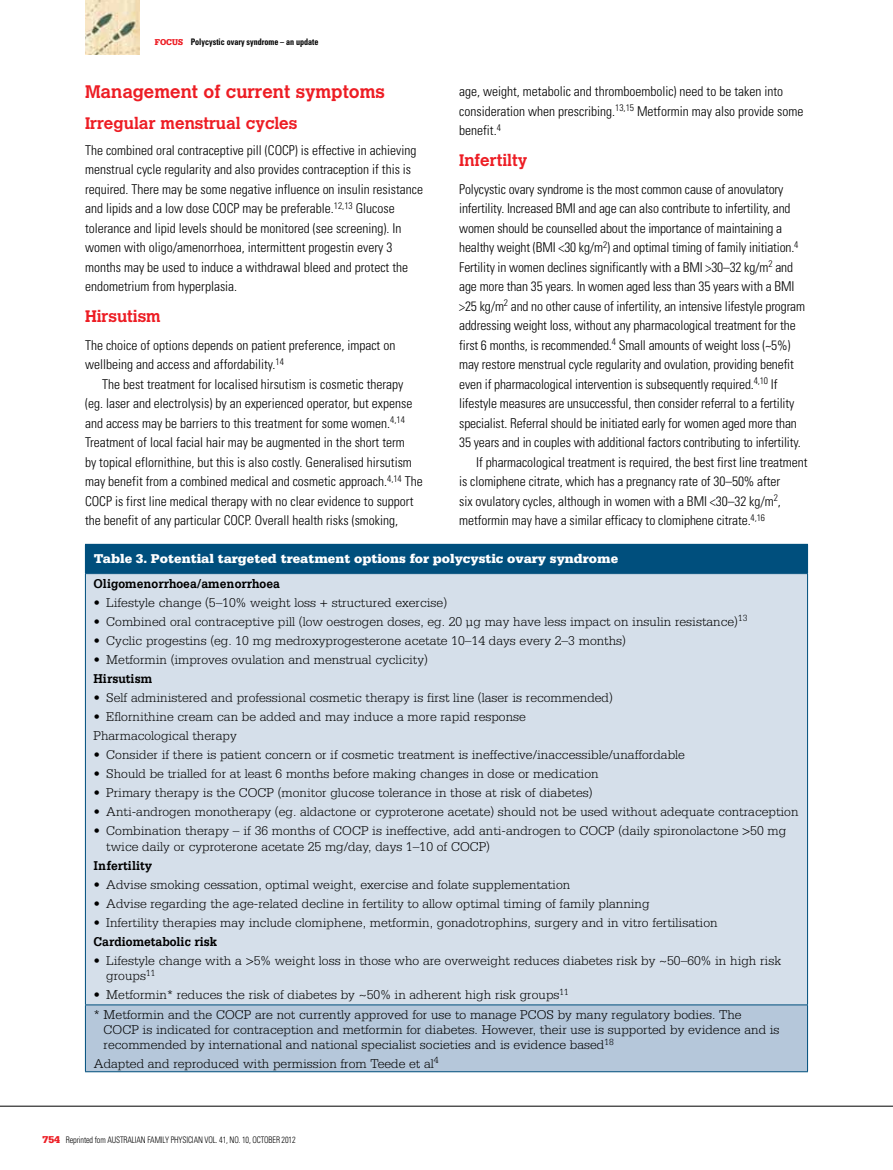
<style>
.page{position:relative;width:893px;height:1170px;background:#fff}
.page>*{position:absolute;margin:0;border:0;box-sizing:border-box;transform-origin:0 0}
.t1{font:700 18px "Calvert";color:#ed1d24}
.t2{font:700 16.5px "Calvert";color:#ed1d24}
.t3{font:300 condensed 13.5px/19.5px "Univers LT";color:#000}
.t4{font:300 13.5px/15.8px "Serifa LT";color:#000}
.t5{font:900 13.5px "Serifa LT";color:#fff}
.t6{font:700 13.5px "Serifa LT";color:#000;scale:.9 1}
.t7{font:300 condensed 9px "Univers LT";letter-spacing:-.015em;color:#000;scale:.9 1}
.t8{font:700 condensed 9px "Univers LT";color:#000;scale:.9 1}
.s1{font-family:"Serifa LT";font-weight:900;font-stretch:normal;color:#ed1d24}
.s2{font-family:"Serifa LT";font-weight:900;font-stretch:normal;font-size:10.5px;color:#ed1d24}
</style>
<div class="page">
<hr style="left:0;top:1105px;width:893px;height:1px;background:#000">
<img style="left:85px;top:0;width:55px;height:54px">
<div style="left:85px;top:544px;width:722px;height:29px;background:#004f7d"></div>
<div style="left:85px;top:573px;width:722px;height:431px;background:#d5dfea"></div>
<div style="left:85px;top:1004px;width:722px;height:67px;background:#b5c7da"></div>
<hr style="left:85px;top:574px;width:1px;height:430px;background:#004f7d">
<hr style="left:807px;top:574px;width:1px;height:430px;background:#004f7d">
<svg style="left:807px;top:544px;width:1px;height:29px"></svg>
<hr style="left:85px;top:573px;width:723px;height:1px;background:#004f7d">
<hr style="left:85px;top:1004px;width:723px;height:1px;background:#004f7d">
<hr style="left:85px;top:1005px;width:1px;height:66px;background:#004f7d">
<hr style="left:807px;top:1005px;width:1px;height:66px;background:#004f7d">
<hr style="left:85px;top:1071px;width:723px;height:1px;background:#004f7d">
<p class="t8" style="left:155px;top:36px;width:183px"><span class="s1">FOCUS</span> Polycystic ovary syndrome – an update</p>
<h1 class="t1" style="left:85px;top:81px;width:301px">Management of current symptoms</h1>
<p class="t2" style="left:85px;top:113px;width:214px">Irregular menstrual cycles</p>
<p class="t3" style="left:85px;top:140px;width:340px">The combined oral contraceptive pill (COCP) is effective in achieving menstrual cycle regularity and also provides contraception if this is required. There may be some negative influence on insulin resistance and lipids and a low dose COCP may be preferable.<sup>12,13</sup> Glucose tolerance and lipid levels should be monitored (see screening). In women with oligo/amenorrhoea, intermittent progestin every 3 months may be used to induce a withdrawal bleed and protect the endometrium from hyperplasia.</p>
<p class="t2" style="left:85px;top:306px;width:77px">Hirsutism</p>
<p class="t3" style="left:85px;top:335px;width:312px">The choice of options depends on patient preference, impact on wellbeing and access and affordability.<sup>14</sup></p>
<p class="t3" style="left:85px;top:374px;width:339px;text-indent:17px">The best treatment for localised hirsutism is cosmetic therapy (eg. laser and electrolysis) by an experienced operator, but expense and access may be barriers to this treatment for some women.<sup>4,14<br></sup>Treatment of local facial hair may be augmented in the short term<br>by topical eflornithine, but this is also costly. Generalised hirsutism may benefit from a combined medical and cosmetic approach.<sup>4,14</sup> The COCP is first line medical therapy with no clear evidence to support the benefit of any particular COCP. Overall health risks (smoking,</p>
<p class="t3" style="left:459px;top:82px;width:346px">age, weight, metabolic and thromboembolic) need to be taken into consideration when prescribing.<sup>13,15</sup> Metformin may also provide some benefit.<sup>4</sup></p>
<p class="t2" style="left:459px;top:150px;width:70px">Infertilty</p>
<p class="t3" style="left:459px;top:179px;width:326px">Polycystic ovary syndrome is the most common cause of anovulatory</p>
<p class="t3" style="left:459px;top:199px;width:333px">infertility. Increased BM I and age can also contribute to infertility, and</p>
<p class="t3" style="left:459px;top:218px;width:324px">women should be counselled about the importance of maintaining a</p>
<p class="t3" style="left:459px;top:238px;width:341px">healthy weight (BM I &lt;30 kg/m<sup>2</sup>) and optimal timing of family initiation.<sup>4</sup></p>
<p class="t3" style="left:459px;top:257px;width:335px">Fertility in women declines significantly with a BM I &gt;30–32 kg/m<sup>2</sup> and</p>
<p class="t3" style="left:459px;top:277px;width:337px">age more than 35 years. In women aged less than 35 years with a BM I</p>
<p class="t3" style="left:459px;top:296px;width:347px">&gt;25 kg/m<sup>2</sup> and no other cause of infertility, an intensive lifestyle program</p>
<p class="t3" style="left:459px;top:316px;width:338px">addressing weight loss, without any pharmacological treatment for the</p>
<p class="t3" style="left:459px;top:335px;width:333px">first 6 months, is recommended.<sup>4</sup> Small amounts of weight loss (~5%)</p>
<p class="t3" style="left:459px;top:355px;width:336px">may restore menstrual cycle regularity and ovulation, providing benefit</p>
<p class="t3" style="left:459px;top:374px;width:320px">even if pharmacological intervention is subsequently required.<sup>4,10</sup> If</p>
<p class="t3" style="left:459px;top:394px;width:337px">lifestyle measures are unsuccessful, then consider referral to a fertility</p>
<p class="t3" style="left:459px;top:413px;width:339px">specialist. Referral should be initiated early for women aged more than</p>
<p class="t3" style="left:459px;top:433px;width:343px">35 years and in couples with additional factors contributing to infertility.</p>
<p class="t3" style="left:476px;top:452px;width:333px">If pharmacological treatment is required, the best first line treatment</p>
<p class="t3" style="left:459px;top:472px;width:323px">is clomiphene citrate, which has a pregnancy rate of 30–50% after</p>
<p class="t3" style="left:459px;top:491px;width:323px">six ovulatory cycles, although in women with a BM I &lt;30–32 kg/m<sup>2</sup>,</p>
<p class="t3" style="left:459px;top:511px;width:307px">metformin may have a similar efficacy to clomiphene citrate.<sup>4,16</sup></p>
<p class="t5" style="left:94px;top:550px;width:526px">Table 3. Potential targeted treatment options for polycystic ovary syndrome</p>
<p class="t6" style="left:94px;top:575px;width:209px">Oligomenorrhoea/amenorrhoea</p>
<p class="t4" style="left:94px;top:594px;width:355px">• Lifestyle change (5–10% weight loss + structured exercise)</p>
<p class="t4" style="left:94px;top:613px;width:655px">• Combined oral contraceptive pill (low oestrogen doses, eg. 20 µg may have less impact on insulin resistance)<sup>13</sup></p>
<p class="t4" style="left:94px;top:632px;width:534px">• Cyclic progestins (eg. 10 mg medroxyprogesterone acetate 10–14 days every 2–3 months)</p>
<p class="t4" style="left:94px;top:651px;width:336px">• Metformin (improves ovulation and menstrual cyclicity)</p>
<p class="t6" style="left:94px;top:670px;width:67px">Hirsutism</p>
<p class="t4" style="left:94px;top:689px;width:521px">• Self administered and professional cosmetic therapy is first line (laser is recommended)</p>
<p class="t4" style="left:94px;top:706px;width:434px;line-height:19.6px">• Eflornithine cream can be added and may induce a more rapid response<br>Pharmacological therapy</p>
<p class="t4" style="left:94px;top:747px;width:593px">• Consider if there is patient concern or if cosmetic treatment is ineffective/inaccessible/unaffordable</p>
<p class="t4" style="left:94px;top:766px;width:507px">• Should be trialled for at least 6 months before making changes in dose or medication</p>
<p class="t4" style="left:94px;top:785px;width:501px">• Primary therapy is the COCP (monitor glucose tolerance in those at risk of diabetes)</p>
<p class="t4" style="left:94px;top:804px;width:706px">• Anti-androgen monotherapy (eg. aldactone or cyproterone acetate) should not be used without adequate contraception</p>
<p class="t4" style="left:106px;top:822px;width:681px;text-indent:-13px">• Combination therapy – if 36 months of COCP is ineffective, add anti-androgen to COCP (daily spironolactone &gt;50 mg twice daily or cyproterone acetate 25 mg/day, days 1–10 of COCP)</p>
<p class="t6" style="left:94px;top:857px;width:67px">Infertility</p>
<p class="t4" style="left:94px;top:876px;width:478px">• Advise smoking cessation, optimal weight, exercise and folate supplementation</p>
<p class="t4" style="left:94px;top:895px;width:558px">• Advise regarding the age-related decline in fertility to allow optimal timing of family planning</p>
<p class="t4" style="left:94px;top:914px;width:626px">• Infertility therapies may include clomiphene, metformin, gonadotrophins, surgery and in vitro fertilisation</p>
<p class="t6" style="left:94px;top:933px;width:139px">Cardiometabolic risk</p>
<p class="t4" style="left:106px;top:952px;width:676px;text-indent:-13px">• Lifestyle change with a &gt;5% weight loss in those who are overweight reduces diabetes risk by ~50–60% in high risk groups<sup>11</sup></p>
<p class="t4" style="left:94px;top:984px;width:650px;line-height:20px">• Metformin* reduces the risk of diabetes by ~50% in adherent high risk groups<sup>11<br></sup>* Metformin and the COCP are not currently approved for use to manage PCOS by many regulatory bodies. The</p>
<p class="t4" style="left:104px;top:1022px;width:677px;line-height:15px">COCP is indicated for contraception and metformin for diabetes. However, their use is supported by evidence and is recommended by international and national specialist societies and is evidence based<sup>18</sup></p>
<p class="t4" style="left:94px;top:1055px;width:346px">Adapted and reproduced with permission from Teede et al<sup>4</sup></p>
<p class="t7" style="left:43px;top:1133px;width:88px"><span class="s2">754</span> Reprinted fom Austra</p>
<p class="t7" style="left:132px;top:1133px;width:61px">lian Fami ly Physician</p>
<p class="t7" style="left:205px;top:1133px;width:103px">Vol. 41, No. 10, October 2012</p>
</div>
